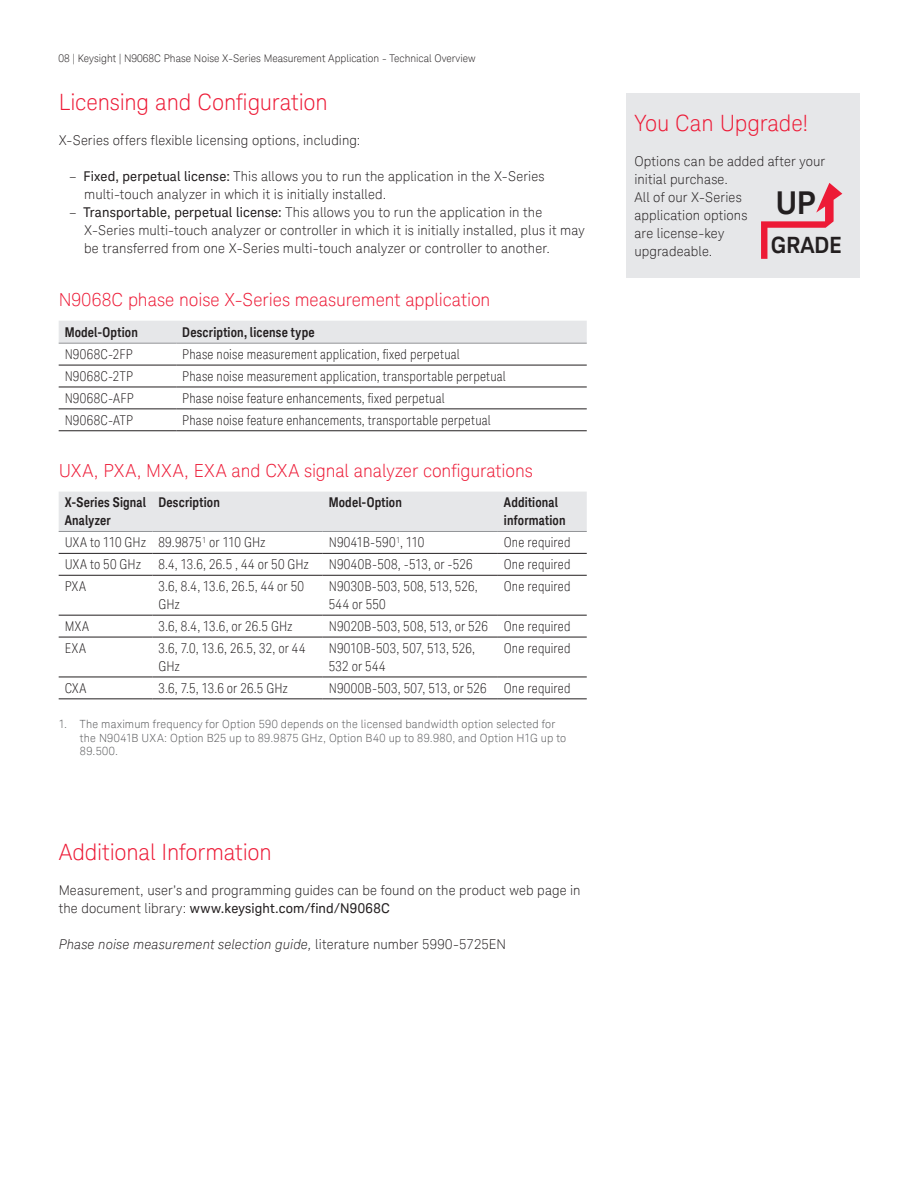
<style>
.page{position:relative;width:918px;height:1188px;background:#fff}
.page>*{position:absolute;margin:0;border:0;box-sizing:border-box;transform-origin:0 0}
.t1{font:700 31.5px "Keysight Sans";color:#231f20}
.K_Heading_1{font:300 22.5px "Keysight Sans";letter-spacing:-.01em;color:#ed1a36}
.t2{font:700 22.5px "Keysight Sans";color:#231f20}
.K_Heading_2{font:300 18px "Keysight Sans";letter-spacing:-.005em;color:#ed1a36}
.K_Table_Text{font:300 condensed 13.5px/18px "Keysight Sans";letter-spacing:.015em;color:#231f20}
.K_Body_Text{font:300 13.5px/18px "Keysight Sans";letter-spacing:.01em;color:#231f20}
.K_Table_Heading_1{font:700 13.5px/18px "Keysight Sans Condensed";letter-spacing:.01em;color:#231f20}
.K_Body_Text-2{font:italic 300 13.5px "Keysight Sans";letter-spacing:.005em;color:#231f20}
.t3{font:300 11.25px/13.5px "Keysight Sans";letter-spacing:.02em;color:#57585a}
.t4{font:300 10.5px "Keysight Sans";color:#231f20}
.s1{font-weight:400}
.s2{font-style:normal}
</style>
<div class="page">
<div style="left:59px;top:321px;width:528px;height:22px;background:#e6e7e9"></div>
<hr style="left:59px;top:343px;width:117px;height:1px;background:#939598">
<hr style="left:176px;top:343px;width:411px;height:1px;background:#939598">
<hr style="left:59px;top:365px;width:117px;height:1px;background:#231f20">
<hr style="left:176px;top:365px;width:411px;height:1px;background:#231f20">
<hr style="left:59px;top:387px;width:117px;height:1px;background:#231f20">
<hr style="left:176px;top:387px;width:411px;height:1px;background:#231f20">
<hr style="left:59px;top:408px;width:117px;height:1px;background:#231f20">
<hr style="left:176px;top:408px;width:411px;height:1px;background:#231f20">
<hr style="left:59px;top:430px;width:117px;height:1px;background:#231f20">
<hr style="left:176px;top:430px;width:411px;height:1px;background:#231f20">
<div style="left:59px;top:492px;width:528px;height:39px;background:#e6e7e9"></div>
<hr style="left:59px;top:531px;width:93px;height:1px;background:#939598">
<hr style="left:152px;top:531px;width:171px;height:1px;background:#939598">
<hr style="left:323px;top:531px;width:175px;height:1px;background:#939598">
<hr style="left:498px;top:531px;width:89px;height:1px;background:#939598">
<hr style="left:498px;top:553px;width:89px;height:1px;background:#231f20">
<hr style="left:498px;top:575px;width:89px;height:1px;background:#231f20">
<hr style="left:498px;top:615px;width:89px;height:1px;background:#231f20">
<hr style="left:498px;top:637px;width:89px;height:1px;background:#231f20">
<hr style="left:498px;top:677px;width:89px;height:1px;background:#231f20">
<hr style="left:498px;top:698px;width:89px;height:1px;background:#231f20">
<hr style="left:323px;top:553px;width:175px;height:1px;background:#231f20">
<hr style="left:323px;top:575px;width:175px;height:1px;background:#231f20">
<hr style="left:323px;top:615px;width:175px;height:1px;background:#231f20">
<hr style="left:323px;top:637px;width:175px;height:1px;background:#231f20">
<hr style="left:323px;top:677px;width:175px;height:1px;background:#231f20">
<hr style="left:323px;top:698px;width:175px;height:1px;background:#231f20">
<hr style="left:59px;top:553px;width:93px;height:1px;background:#231f20">
<hr style="left:152px;top:553px;width:171px;height:1px;background:#231f20">
<hr style="left:59px;top:575px;width:93px;height:1px;background:#231f20">
<hr style="left:152px;top:575px;width:171px;height:1px;background:#231f20">
<hr style="left:59px;top:615px;width:93px;height:1px;background:#231f20">
<hr style="left:152px;top:615px;width:171px;height:1px;background:#231f20">
<hr style="left:59px;top:637px;width:93px;height:1px;background:#231f20">
<hr style="left:152px;top:637px;width:171px;height:1px;background:#231f20">
<hr style="left:59px;top:677px;width:93px;height:1px;background:#231f20">
<hr style="left:152px;top:677px;width:171px;height:1px;background:#231f20">
<hr style="left:59px;top:698px;width:93px;height:1px;background:#231f20">
<hr style="left:152px;top:698px;width:171px;height:1px;background:#231f20">
<div style="left:626px;top:94px;width:233px;height:184px;background:#e6e7e9"></div>
<svg style="left:761px;top:183px;width:81px;height:76px"></svg>
<p class="t4" style="left:59px;top:52px;width:419px">08 | Keysight | N9068C Phase Noise X-Series Measurement Application - Technical Overview</p>
<p class="K_Heading_1" style="left:59px;top:89px;width:271px">Licensing and Configuration</p>
<p class="K_Body_Text" style="left:59px;top:131px;width:303px">X-Series offers flexible licensing options, including:</p>
<p class="K_Body_Text" style="left:84px;top:167px;width:462px;text-indent:-15px">– <span class="s1">Fixed, perpetual license:</span> This allows you to run the application in the X-Series multi-touch analyzer in which it is initially installed.</p>
<p class="K_Body_Text" style="left:84px;top:203px;width:502px;text-indent:-15px">– <span class="s1">Transportable, perpetual license:</span> This allows you to run the application in the<br>X-Series multi-touch analyzer or controller in which it is initially installed, plus it may be transferred from one X-Series multi-touch analyzer or controller to another.</p>
<p class="K_Heading_2" style="left:59px;top:289px;width:433px">N9068C phase noise X-Series measurement application</p>
<p class="K_Table_Heading_1" style="left:65px;top:323px;width:75px">Model-Option</p>
<p class="K_Table_Heading_1" style="left:182px;top:323px;width:134px">Description, license type</p>
<p class="K_Table_Text" style="left:65px;top:345px;width:69px">N9068C-2FP</p>
<p class="K_Table_Text" style="left:182px;top:345px;width:279px">Phase noise measurement application, fixed perpetual</p>
<p class="K_Table_Text" style="left:65px;top:367px;width:70px">N9068C-2TP</p>
<p class="K_Table_Text" style="left:182px;top:367px;width:325px">Phase noise measurement application, transportable perpetual</p>
<p class="K_Table_Text" style="left:65px;top:389px;width:71px">N9068C-AFP</p>
<p class="K_Table_Text" style="left:182px;top:389px;width:264px">Phase noise feature enhancements, fixed perpetual</p>
<p class="K_Table_Text" style="left:65px;top:411px;width:70px">N9068C-ATP</p>
<p class="K_Table_Text" style="left:182px;top:411px;width:310px">Phase noise feature enhancements, transportable perpetual</p>
<p class="K_Heading_2" style="left:59px;top:460px;width:476px">UXA, PXA, MXA, EXA and CXA signal analyzer configurations</p>
<p class="K_Table_Heading_1" style="left:65px;top:494px;width:83px">X-Series Signal<br>Analyzer</p>
<p class="K_Table_Heading_1" style="left:158px;top:494px;width:63px">Description</p>
<p class="K_Table_Heading_1" style="left:329px;top:494px;width:75px">Model-Option</p>
<p class="K_Table_Heading_1" style="left:504px;top:494px;width:63px">Additional information</p>
<p class="K_Table_Text" style="left:65px;top:534px;width:83px">UXA to 110 GHz</p>
<p class="K_Table_Text" style="left:158px;top:534px;width:108px">89.9875<sup>1</sup> or 110 GHz</p>
<p class="K_Table_Text" style="left:329px;top:534px;width:97px">N9041B-590<sup>1</sup>, 110</p>
<p class="K_Table_Text" style="left:504px;top:534px;width:68px">One required</p>
<p class="K_Table_Text" style="left:65px;top:555px;width:78px">UXA to 50 GHz</p>
<p class="K_Table_Text" style="left:158px;top:555px;width:152px">8.4, 13.6, 26.5 , 44 or 50 GHz</p>
<p class="K_Table_Text" style="left:329px;top:555px;width:145px">N9040B-508, -513, or -526</p>
<p class="K_Table_Text" style="left:504px;top:555px;width:68px">One required</p>
<p class="K_Table_Text" style="left:65px;top:577px;width:23px">PXA</p>
<p class="K_Table_Text" style="left:158px;top:577px;width:147px">3.6, 8.4, 13.6, 26.5, 44 or 50<br>GHz</p>
<p class="K_Table_Text" style="left:329px;top:577px;width:151px">N9030B-503, 508, 513, 526,<br>544 or 550</p>
<p class="K_Table_Text" style="left:504px;top:577px;width:68px">One required</p>
<p class="K_Table_Text" style="left:65px;top:617px;width:26px">MXA</p>
<p class="K_Table_Text" style="left:158px;top:617px;width:135px">3.6, 8.4, 13.6, or 26.5 GHz</p>
<p class="K_Table_Text" style="left:329px;top:617px;width:161px">N9020B-503, 508, 513, or 526</p>
<p class="K_Table_Text" style="left:504px;top:617px;width:68px">One required</p>
<p class="K_Table_Text" style="left:65px;top:639px;width:23px">EXA</p>
<p class="K_Table_Text" style="left:158px;top:639px;width:149px">3.6, 7.0, 13.6, 26.5, 32, or 44<br>GHz</p>
<p class="K_Table_Text" style="left:329px;top:639px;width:148px">N9010B-503, 507, 513, 526,<br>532 or 544</p>
<p class="K_Table_Text" style="left:504px;top:639px;width:68px">One required</p>
<p class="K_Table_Text" style="left:65px;top:679px;width:23px">CXA</p>
<p class="K_Table_Text" style="left:158px;top:679px;width:131px">3.6, 7.5, 13.6 or 26.5 GHz</p>
<p class="K_Table_Text" style="left:329px;top:679px;width:159px">N9000B-503, 507, 513, or 526</p>
<p class="K_Table_Text" style="left:504px;top:679px;width:68px">One required</p>
<p class="t3" style="left:80px;top:718px;width:488px;text-indent:-21px">1. The maximum frequency for Option 590 depends on the licensed bandwidth option selected for the N9041B UXA: Option B25 up to 89.9875 GHz, Option B40 up to 89.980, and Option H1G up to<br>89.500.</p>
<p class="K_Heading_1" style="left:59px;top:839px;width:215px">Additional Information</p>
<p class="K_Body_Text" style="left:59px;top:881px;width:523px">Measurement, user’s and programming guides can be found on the product web page in the document library: <span class="s1">www.keysight.com/find/N9068C</span></p>
<p class="K_Body_Text-2" style="left:59px;top:936px;width:449px">Phase noise measurement selection guide, <span class="s2">literature number 5990-5725EN</span></p>
<p class="K_Heading_1" style="left:634px;top:110px;width:175px">You Can Upgrade!</p>
<p class="K_Body_Text" style="left:634px;top:153px;width:192px">Options can be added after your initial purchase.</p>
<p class="K_Body_Text" style="left:634px;top:189px;width:115px">All of our X-Series application options are license-key upgradeable.</p>
<p class="t1" style="left:776px;top:183px;width:41px">UP</p>
<p class="t2" style="left:771px;top:231px;width:72px">GRADE</p>
</div>
